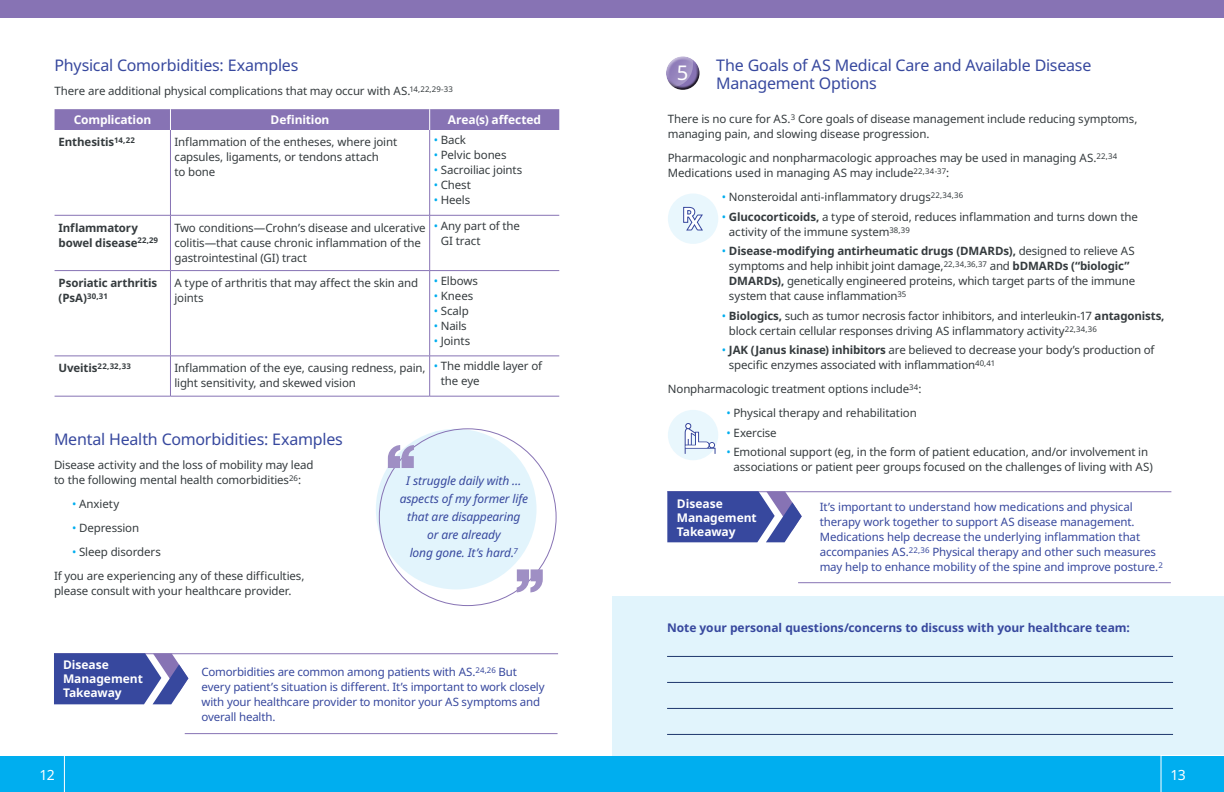
<style>
.page{position:relative;width:1224px;height:792px;background:#fff}
.page>*{position:absolute;margin:0;border:0;box-sizing:border-box;transform-origin:0 0}
.t1{font:20.2px "Noto Sans";color:#fff}
.t2{font:16px/18px "Noto Sans";letter-spacing:-.015em;color:#37489e}
.t3{font:14px "Noto Sans";color:#fff}
.t4{font:italic 12px/18px "Noto Sans";letter-spacing:-.015em;color:#37489e;text-align:center}
.t5{font:700 12px/14px "Noto Sans";letter-spacing:-.01em;color:#fff}
.t6{font:700 12px "Noto Sans";letter-spacing:-.005em;color:#37489e}
.t7{font:11.5px/15px "Noto Sans";letter-spacing:-.01em;color:#353b3e}
.t8{font:11.5px/15px "Noto Sans";letter-spacing:-.015em;color:#37489e}
.t9{font:700 11.5px/15px "Noto Sans";letter-spacing:-.01em;color:#353b3e}
.t10{font:700 7.8px "Noto Sans";color:#353b3e}
.s1{color:#00aeef}
.s2{font-size:11.5px}
.s3{font-weight:700}
</style>
<div class="page">
<div style="left:0;top:0;width:612px;height:17px;background:#8773b4"></div>
<div style="left:0;top:756px;width:612px;height:36px;background:#00aeef"></div>
<hr style="left:54px;top:653px;width:504px;height:1px;background:#8773b4">
<hr style="left:185px;top:733px;width:373px;height:1px;background:#8773b4">
<div style="left:376px;top:429px;width:161px;height:161px;background:#e2f4fc;border-radius:50%"></div>
<svg style="left:388px;top:445px;width:26px;height:23px"></svg>
<svg style="left:517px;top:569px;width:26px;height:23px"></svg>
<svg style="left:54px;top:653px;width:134px;height:51px;background:#5360aa"></svg>
<hr style="left:170px;top:130px;width:1px;height:85px;background:#8773b4">
<hr style="left:55px;top:215px;width:115px;height:1px;background:#8773b4">
<hr style="left:170px;top:215px;width:260px;height:1px;background:#8773b4">
<hr style="left:170px;top:216px;width:1px;height:54px;background:#8773b4">
<hr style="left:430px;top:215px;width:129px;height:1px;background:#8773b4">
<hr style="left:55px;top:270px;width:115px;height:1px;background:#8773b4">
<hr style="left:170px;top:270px;width:260px;height:1px;background:#8773b4">
<hr style="left:170px;top:271px;width:1px;height:85px;background:#8773b4">
<hr style="left:430px;top:270px;width:129px;height:1px;background:#8773b4">
<hr style="left:55px;top:356px;width:115px;height:1px;background:#8773b4">
<hr style="left:170px;top:356px;width:260px;height:1px;background:#8773b4">
<hr style="left:170px;top:356px;width:1px;height:40px;background:#8773b4">
<hr style="left:430px;top:356px;width:129px;height:1px;background:#8773b4">
<hr style="left:55px;top:396px;width:115px;height:1px;background:#8773b4">
<hr style="left:170px;top:396px;width:260px;height:1px;background:#8773b4">
<hr style="left:430px;top:396px;width:129px;height:1px;background:#8773b4">
<div style="left:55px;top:109px;width:504px;height:21px;background:#8773b4"></div>
<hr style="left:429px;top:130px;width:1px;height:85px;background:#8773b4">
<hr style="left:429px;top:216px;width:1px;height:54px;background:#8773b4">
<hr style="left:429px;top:271px;width:1px;height:85px;background:#8773b4">
<hr style="left:429px;top:356px;width:1px;height:40px;background:#8773b4">
<svg style="left:63px;top:756px;width:2px;height:36px"></svg>
<div style="left:612px;top:597px;width:612px;height:177px;background:#e1f4fc"></div>
<div style="left:665px;top:62px;width:36px;height:28px;background:#231f20;opacity:.88"></div>
<svg style="left:666px;top:56px;width:28px;height:32px"></svg>
<hr style="left:798px;top:582px;width:373px;height:1px;background:#8773b4">
<div style="left:612px;top:0;width:612px;height:17px;background:#8773b4"></div>
<div style="left:612px;top:756px;width:612px;height:36px;background:#00aeef"></div>
<div style="left:668px;top:410px;width:50px;height:50px;background:#e9f7fd;border-radius:50%"></div>
<svg style="left:685px;top:423px;width:31px;height:31px"></svg>
<div style="left:668px;top:193px;width:50px;height:51px;background:#e9f7fd;border-radius:50%"></div>
<svg style="left:683px;top:206px;width:20px;height:25px"></svg>
<hr style="left:667px;top:491px;width:504px;height:1px;background:#8773b4">
<svg style="left:667px;top:491px;width:135px;height:51px;background:#5461ab"></svg>
<svg style="left:1161px;top:755px;width:63px;height:37px"></svg>
<hr style="left:667px;top:656px;width:506px;height:1px;background:#1d366c">
<hr style="left:667px;top:682px;width:506px;height:1px;background:#1d366c">
<hr style="left:667px;top:708px;width:506px;height:1px;background:#1d366c">
<hr style="left:667px;top:734px;width:506px;height:1px;background:#1d366c">
<h2 class="t2" style="left:55px;top:57px;width:245px">Physical Comorbidities: Examples</h2>
<p class="t7" style="left:55px;top:84px;width:400px">There are additional physical complications that may occur with AS.<sup>14,22,29-33</sup></p>
<p class="t5" style="left:74px;top:113px;width:79px">Complication</p>
<p class="t5" style="left:271px;top:113px;width:60px">Definition</p>
<p class="t5" style="left:448px;top:113px;width:95px">Area(s) affected</p>
<p class="t9" style="left:59px;top:135px;width:78px">Enthesitis<sup>14,22</sup></p>
<p class="t7" style="left:174px;top:135px;width:224px">Inflammation of the entheses, where joint capsules, ligaments, or tendons attach<br>to bone</p>
<p class="t7" style="left:434px;top:133px;width:34px"><span class="s1">•</span> Back</p>
<p class="t7" style="left:434px;top:148px;width:74px"><span class="s1">•</span> Pelvic bones</p>
<p class="t7" style="left:434px;top:163px;width:90px"><span class="s1">•</span> Sacroiliac joints</p>
<p class="t7" style="left:434px;top:178px;width:39px"><span class="s1">•</span> Chest</p>
<p class="t7" style="left:434px;top:193px;width:38px"><span class="s1">•</span> Heels</p>
<p class="t9" style="left:59px;top:220px;width:101px">Inflammatory bowel disease<sup>22,29</sup></p>
<p class="t7" style="left:174px;top:220px;width:253px">Two conditions—Crohn’s disease and ulcerative colitis—that cause chronic inflammation of the gastrointestinal (GI) tract</p>
<p class="t7" style="left:441px;top:218px;width:81px;text-indent:-7px"><span class="s1">•</span> Any part of the<br>GI tract</p>
<p class="t9" style="left:59px;top:275px;width:100px">Psoriatic arthritis (PsA)<sup>30,31</sup></p>
<p class="t7" style="left:174px;top:275px;width:245px">A type of arthritis that may affect the skin and joints</p>
<p class="t7" style="left:434px;top:273px;width:46px"><span class="s1">•</span> Elbows</p>
<p class="t7" style="left:434px;top:288px;width:41px"><span class="s1">•</span> Knees</p>
<p class="t7" style="left:434px;top:303px;width:37px"><span class="s1">•</span> Scalp</p>
<p class="t7" style="left:434px;top:318px;width:35px"><span class="s1">•</span> Nails</p>
<p class="t7" style="left:434px;top:333px;width:38px"><span class="s1">•</span> Joints</p>
<p class="t10" style="left:59px;top:361px;width:74px"><span class="s2">Uveitis</span>22,32,33</p>
<p class="t7" style="left:174px;top:361px;width:253px">Inflammation of the eye, causing redness, pain, light sensitivity, and skewed vision</p>
<p class="t7" style="left:441px;top:359px;width:103px;text-indent:-7px"><span class="s1">•</span> The middle layer of the eye</p>
<h2 class="t2" style="left:54px;top:430px;width:290px">Mental Health Comorbidities: Examples</h2>
<p class="t7" style="left:54px;top:457px;width:261px">Disease activity and the loss of mobility may lead to the following mental health comorbidities<sup>26</sup>:</p>
<p class="t7" style="left:72px;top:496px;width:49px"><span class="s1">•</span> Anxiety</p>
<p class="t7" style="left:72px;top:520px;width:69px"><span class="s1">•</span> Depression</p>
<p class="t7" style="left:54px;top:540px;width:252px;line-height:24px;text-indent:18px"><span class="s1">•</span> Sleep disorders<br>If you are experiencing any of these difficulties,</p>
<p class="t7" style="left:54px;top:583px;width:239px">please consult with your healthcare provider.</p>
<p class="t4" style="left:400px;top:472px;width:130px">I struggle daily with … aspects of my former life that are disappearing<br>or are already<br>long gone. It’s hard.<sup>7</sup></p>
<p class="t5" style="left:63px;top:658px;width:81px">Disease<br>Management<br>Takeaway</p>
<p class="t3" style="left:40px;top:765px;width:17px">12</p>
<p class="t8" style="left:201px;top:665px;width:345px">Comorbidities are common among patients with AS.<sup>24,26</sup> But every patient’s situation is different. It’s important to work closely with your healthcare provider to monitor your AS symptoms and overall health.</p>
<h1 class="t1" style="left:677px;top:58px;width:13px">5</h1>
<h2 class="t2" style="left:716px;top:57px;width:377px">The Goals of AS Medical Care and Available Disease<br>Management Options</h2>
<p class="t7" style="left:668px;top:112px;width:471px">There is no cure for AS.<sup>3</sup> Core goals of disease management include reducing symptoms, managing pain, and slowing disease progression.</p>
<p class="t7" style="left:668px;top:151px;width:451px">Pharmacologic and nonpharmacologic approaches may be used in managing AS.<sup>22,34<br></sup>Medications used in managing AS may include<sup>22,34-37</sup>:</p>
<p class="t7" style="left:722px;top:190px;width:243px"><span class="s1">•</span> Nonsteroidal anti-inflammatory drugs<sup>22,34,36</sup></p>
<p class="t7" style="left:729px;top:209px;width:410px;text-indent:-7px"><span class="s1">•</span> <span class="s3">Glucocorticoids,</span> a type of steroid, reduces inflammation and turns down the activity of the immune system<sup>38,39</sup></p>
<p class="t7" style="left:729px;top:244px;width:408px;text-indent:-7px"><span class="s1">•</span> <span class="s3">Disease-modifying antirheumatic drugs (DMARDs),</span> designed to relieve AS symptoms and help inhibit joint damage,<sup>22,34,36,37</sup> and <span class="s3">bDMARDs (“biologic” DMARDs),</span> genetically engineered proteins, which target parts of the immune system that cause inflammation<sup>35</sup></p>
<p class="t7" style="left:729px;top:308px;width:437px;text-indent:-7px"><span class="s1">•</span> <span class="s3">Biologics,</span> such as tumor necrosis factor inhibitors, and interleukin-17 <span class="s3">antagonists, </span>block certain cellular responses driving AS inflammatory activity<sup>22,34,36</sup></p>
<p class="t7" style="left:729px;top:343px;width:427px;text-indent:-7px"><span class="s1">•</span> <span class="s3">JAK (Janus kinase) inhibitors</span> are believed to decrease your body’s production of specific enzymes associated with inflammation<sup>40,41</sup></p>
<p class="t7" style="left:668px;top:382px;width:255px">Nonpharmacologic treatment options include<sup>34</sup>:</p>
<p class="t7" style="left:726px;top:406px;width:192px"><span class="s1">•</span> Physical therapy and rehabilitation</p>
<p class="t7" style="left:726px;top:425px;width:52px"><span class="s1">•</span> Exercise</p>
<p class="t7" style="left:733px;top:445px;width:421px;text-indent:-7px"><span class="s1">•</span> Emotional support (eg, in the form of patient education, and/or involvement in associations or patient peer groups focused on the challenges of living with AS)</p>
<p class="t5" style="left:677px;top:496px;width:81px">Disease<br>Management<br>Takeaway</p>
<p class="t8" style="left:820px;top:500px;width:345px">It’s important to understand how medications and physical therapy work together to support AS disease management.<br>Medications help decrease the underlying inflammation that accompanies AS.<sup>22,36</sup> Physical therapy and other such measures may help to enhance mobility of the spine and improve posture.<sup>2</sup></p>
<p class="t6" style="left:667px;top:619px;width:464px">Note your personal questions/concerns to discuss with your healthcare team:</p>
<p class="t3" style="left:1171px;top:765px;width:17px">13</p>
</div>
